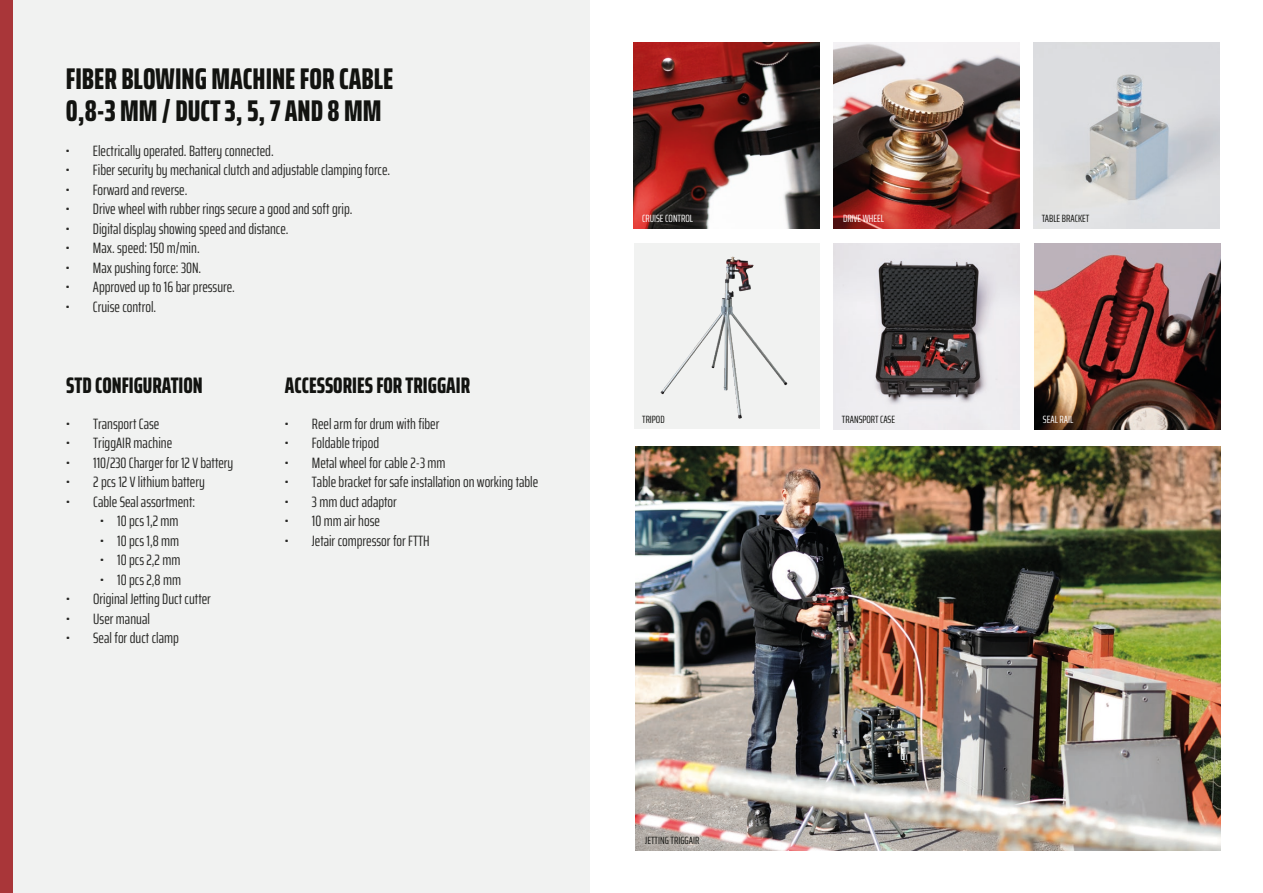
<style>
.page{position:relative;width:1263px;height:893px;background:#fff}
.page>*{position:absolute;margin:0;border:0;box-sizing:border-box;transform-origin:0 0}
.t1{font:800 extra-condensed 30px "Saira";color:#121310}
.t2{font:800 extra-condensed 22.5px "Saira";color:#121310}
.t3{font:extra-condensed 15px "Saira";color:#282826}
.t4{font:extra-condensed 10.5px "Saira";color:#121310}
.t5{font:extra-condensed 10.5px "Saira";color:#fff}
</style>
<div class="page">
<img style="left:636px;top:446px;width:584px;height:404px">
<img style="left:833px;top:43px;width:186px;height:185px">
<div style="left:7px;top:0;width:583px;height:893px;background:#f1f2f1"></div>
<img style="left:1033px;top:43px;width:186px;height:185px">
<img style="left:634px;top:43px;width:186px;height:185px">
<img style="left:833px;top:243px;width:186px;height:186px">
<div style="left:634px;top:243px;width:186px;height:186px;background:#f1f2f1"></div>
<img style="left:1034px;top:243px;width:186px;height:186px">
<div style="left:0;top:0;width:13px;height:893px;background:#a93639"></div>
<p class="t1" style="left:66px;top:56px;width:329px">FIBER BLOWING MACHINE FOR CABLE</p>
<p class="t1" style="left:66px;top:87px;width:317px">0,8-3 MM / DUCT 3, 5, 7 AND 8 MM</p>
<p class="t3" style="left:66px;top:140px;width:209px">• Electrically operated. Battery connected.</p>
<p class="t3" style="left:66px;top:159px;width:326px">• Fiber security by mechanical clutch and adjustable clamping force.</p>
<p class="t3" style="left:66px;top:179px;width:123px">• Forward and reverse.</p>
<p class="t3" style="left:66px;top:198px;width:288px">• Drive wheel with rubber rings secure a good and soft grip.</p>
<p class="t3" style="left:66px;top:218px;width:224px">• Digital display showing speed and distance.</p>
<p class="t3" style="left:66px;top:237px;width:135px">• Max. speed: 150 m/min.</p>
<p class="t3" style="left:66px;top:257px;width:137px">• Max pushing force: 30N.</p>
<p class="t3" style="left:66px;top:276px;width:171px">• Approved up to 16 bar pressure.</p>
<p class="t3" style="left:66px;top:296px;width:92px">• Cruise control.</p>
<p class="t2" style="left:66px;top:368px;width:138px">STD CONFIGURATION</p>
<p class="t3" style="left:66px;top:412px;width:95px">• Transport Case</p>
<p class="t3" style="left:66px;top:432px;width:107px">• TriggAIR machine</p>
<p class="t3" style="left:66px;top:451px;width:169px">• 110/230 Charger for 12 V battery</p>
<p class="t3" style="left:66px;top:471px;width:140px">• 2 pcs 12 V lithium battery</p>
<p class="t3" style="left:66px;top:490px;width:130px">• Cable Seal assortment:</p>
<p class="t3" style="left:100px;top:510px;width:80px">• 10 pcs 1,2 mm</p>
<p class="t3" style="left:100px;top:529px;width:80px">• 10 pcs 1,8 mm</p>
<p class="t3" style="left:100px;top:549px;width:82px">• 10 pcs 2,2 mm</p>
<p class="t3" style="left:100px;top:568px;width:82px">• 10 pcs 2,8 mm</p>
<p class="t3" style="left:66px;top:588px;width:146px">• Original Jetting Duct cutter</p>
<p class="t3" style="left:66px;top:607px;width:85px">• User manual</p>
<p class="t3" style="left:66px;top:627px;width:114px">• Seal for duct clamp</p>
<p class="t2" style="left:285px;top:368px;width:187px">ACCESSORIES FOR TRIGGAIR</p>
<p class="t3" style="left:285px;top:412px;width:156px">• Reel arm for drum with fiber</p>
<p class="t3" style="left:285px;top:432px;width:96px">• Foldable tripod</p>
<p class="t3" style="left:285px;top:451px;width:162px">• Metal wheel for cable 2-3 mm</p>
<p class="t3" style="left:285px;top:471px;width:255px">• Table bracket for safe installation on working table</p>
<p class="t3" style="left:285px;top:490px;width:113px">• 3 mm duct adaptor</p>
<p class="t3" style="left:285px;top:510px;width:97px">• 10 mm air hose</p>
<p class="t3" style="left:285px;top:529px;width:146px">• Jetair compressor for FTTH</p>
<p class="t5" style="left:642px;top:210px;width:52px">CRUISE CONTROL</p>
<p class="t5" style="left:843px;top:210px;width:42px">DRIVE WHEEL</p>
<p class="t4" style="left:1042px;top:210px;width:49px">TABLE BRACKET</p>
<p class="t4" style="left:642px;top:412px;width:24px">TRIPOD</p>
<p class="t5" style="left:1043px;top:412px;width:32px">SEAL RAIL</p>
<p class="t4" style="left:842px;top:412px;width:55px">TRANSPORT CASE</p>
<p class="t4" style="left:645px;top:832px;width:55px">JETTING TRIGGAIR</p>
</div>
